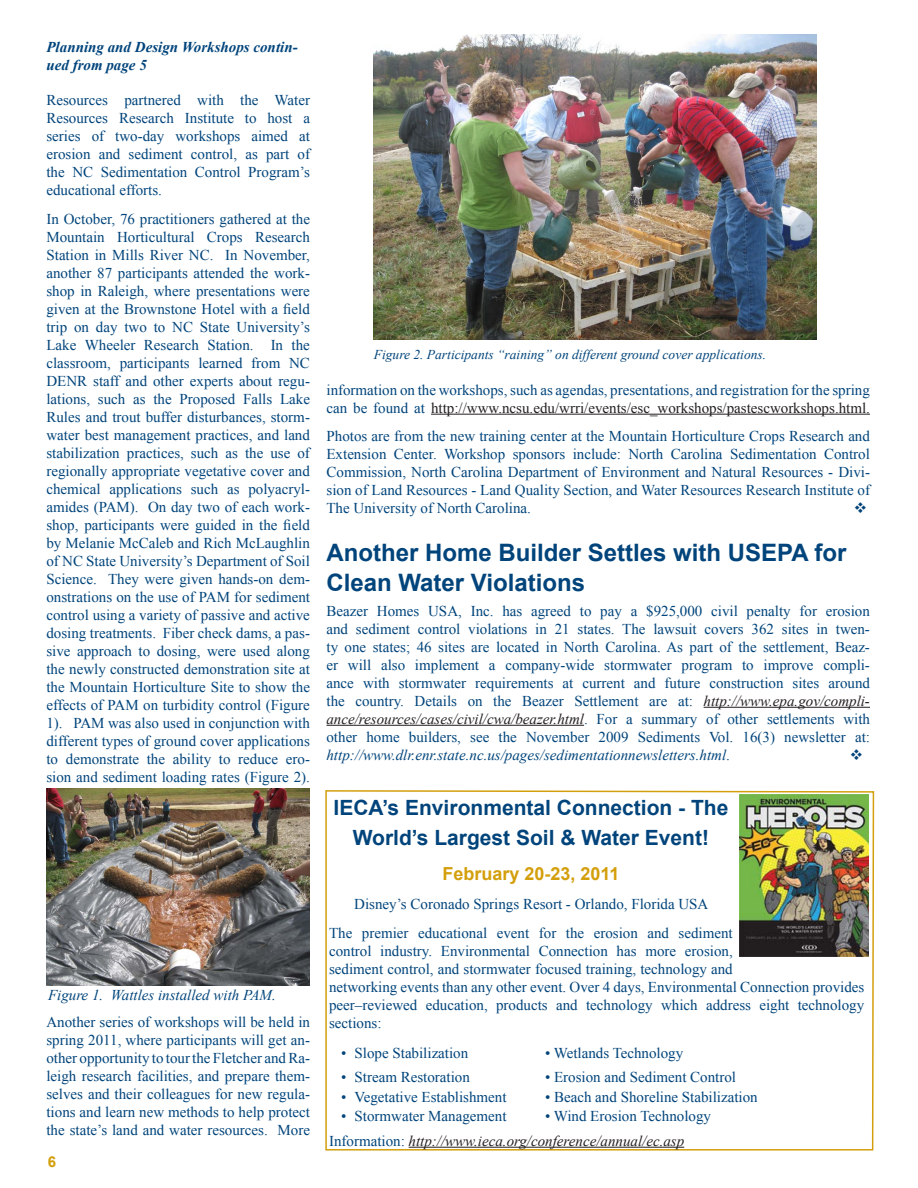
<style>
.page{position:relative;width:918px;height:1188px;background:#fff}
.page>*{position:absolute;margin:0;border:0;box-sizing:border-box;transform-origin:0 0}
.Heading_4{font:700 24px/30px "Arial";color:#00447b}
.Heading_4-2{font:700 21px/30px "Arial";color:#00447b;text-align:center}
.Boby_Text{font:700 18px "Arial";color:#d49f0c}
.Boby_Text_Sediments{font:15px/18px "Times New Roman";color:#00447b;text-align:justify}
.Boby_Text-2{font:15px/18px "Times New Roman";color:#00447b}
.Bullet{font:15px "Times New Roman";color:#00447b}
.Boby_Text-3{font:italic 15px "Times New Roman";color:#231f20}
.t1{font:italic 700 15px/18px "Times New Roman";color:#00447b}
.t2{font:italic 15px "Times New Roman";color:#00447b}
.t3{font:700 15px "Arial";color:#d49f0c}
.t4{font:italic 13.5px "Times New Roman";color:#00447b}
.s1{color:#231f20}
.s2{font-style:italic;color:#231f20}
.s3{font-style:italic}
.s4{font-style:normal;color:#00447b}
</style>
<div class="page">
<hr style="left:431px;top:414px;width:439px;height:1px;background:#231f20">
<hr style="left:704px;top:707px;width:166px;height:1px;background:#231f20">
<hr style="left:327px;top:725px;width:257px;height:1px;background:#231f20">
<img style="left:46px;top:788px;width:264px;height:198px">
<svg style="left:325px;top:790px;width:550px;height:361px"></svg>
<img style="left:740px;top:794px;width:129px;height:162px">
<hr style="left:409px;top:1147px;width:275px;height:1px;background:#231f20">
<img style="left:374px;top:35px;width:442px;height:304px">
<p class="t1" style="left:46px;top:38px;width:253px">Planning and Design Workshops contin&shy;ued from page 5</p>
<p class="Boby_Text_Sediments" style="left:46px;top:91px;width:265px">Resources partnered with the Water Resources Research Institute to host a series of two-day workshops aimed at erosion and sediment control, as part of the NC Sedimentation Control Program’s educational efforts.</p>
<p class="Boby_Text_Sediments" style="left:46px;top:209px;width:265px">In October, 76 practitioners gathered at the Mountain Horticultural Crops Research Station in Mills River NC. In November, another 87 participants attended the work&shy;shop in Raleigh, where presentations were given at the Brownstone Hotel with a field trip on day two to NC State University’s Lake Wheeler Research Station. In the classroom, participants learned from NC DENR staff and other experts about regu&shy;lations, such as the Proposed Falls Lake Rules and trout buffer disturbances, storm&shy;water best management practices, and land stabilization practices, such as the use of regionally appropriate vegetative cover and chemical applications such as polyacryl&shy;amides (PAM). On day two of each work&shy;shop, participants were guided in the field by Melanie McCaleb and Rich McLaughlin of NC State University’s Department of Soil Science. They were given hands-on dem&shy;onstrations on the use of PAM for sediment control using a variety of passive and active dosing treatments. Fiber check dams, a pas&shy;sive approach to dosing, were used along the newly constructed demonstration site at the Mountain Horticulture Site to show the effects of PAM on turbidity control (Figure 1). PAM was also used in conjunction with different types of ground cover applications to demonstrate the ability to reduce ero&shy;sion and sediment loading rates (Figure 2).</p>
<p class="t2" style="left:48px;top:985px;width:229px">Figure 1. Wattles installed with PAM.</p>
<p class="Boby_Text_Sediments" style="left:46px;top:1012px;width:265px">Another series of workshops will be held in spring 2011, where participants will get an&shy;other opportunity to tour the Fletcher and Ra&shy;leigh research facilities, and prepare them&shy;selves and their colleagues for new regula&shy;tions and learn new methods to help protect the state’s land and water resources. More</p>
<p class="t3" style="left:48px;top:1151px;width:10px">6</p>
<p class="t4" style="left:374px;top:345px;width:394px">Figure 2. Participants “raining” on different ground cover applications.</p>
<p class="Boby_Text_Sediments" style="left:327px;top:380px;width:545px">information on the workshops, such as agendas, presentations, and registration for the spring can be found at <span class="s1">http://www.ncsu.edu/wrri/events/esc_workshops/pastescworkshops.html.</span></p>
<p class="Boby_Text_Sediments" style="left:327px;top:427px;width:545px">Photos are from the new training center at the Mountain Horticulture Crops Research and Extension Center. Workshop sponsors include: North Carolina Sedimentation Control Commission, North Carolina Department of Environment and Natural Resources - Divi&shy;sion of Land Resources - Land Quality Section, and Water Resources Research Institute of The University of North Carolina.</p>
<p class="Heading_4" style="left:326px;top:538px;width:522px">Another Home Builder Settles with USEPA for<br>Clean Water Violations</p>
<p class="Boby_Text_Sediments" style="left:326px;top:601px;width:545px">Beazer Homes USA, Inc. has agreed to pay a $925,000 civil penalty for erosion and sediment control violations in 21 states. The lawsuit covers 362 sites in twen&shy;ty one states; 46 sites are located in North Carolina. As part of the settlement, Beaz&shy;er will also implement a company-wide stormwater program to improve compli&shy;ance with stormwater requirements at current and future construction sites around the country. Details on the Beazer Settlement are at: <span class="s2">http://www.epa.gov/compli&shy;ance/resources/cases/civil/cwa/beazer.html</span>. For a summary of other settlements with other home builders, see the November 2009 Sediments Vol. 16(3) newsletter at: <span class="s3">http://www.dlr.enr.state.nc.us/pages/sedimentationnewsletters.html</span>.</p>
<p class="Heading_4-2" style="left:334px;top:793px;width:396px">IECA’s Environmental Connection - The<br>World’s Largest Soil &amp; Water Event!</p>
<p class="Boby_Text" style="left:442px;top:862px;width:179px">February 20-23, 2011</p>
<p class="Boby_Text-2" style="left:354px;top:895px;width:356px">Disney’s Coronado Springs Resort - Orlando, Florida USA</p>
<p class="Boby_Text-2" style="left:329px;top:924px;width:537px">The premier educational event for the erosion and sediment<br>control industry. Environmental Connection has more erosion,<br>sediment control, and stormwater focused training, technology and<br>networking events than any other event. Over 4 days, Environmental Connection provides peer–reviewed education, products and technology which address eight technology sections:</p>
<p class="Bullet" style="left:341px;top:1043px;width:129px">• Slope Stabilization</p>
<p class="Bullet" style="left:545px;top:1043px;width:140px">• Wetlands Technology</p>
<p class="Bullet" style="left:341px;top:1067px;width:130px">• Stream Restoration</p>
<p class="Bullet" style="left:545px;top:1067px;width:193px">• Erosion and Sediment Control</p>
<p class="Bullet" style="left:341px;top:1087px;width:167px">• Vegetative Establishment</p>
<p class="Bullet" style="left:545px;top:1087px;width:214px">• Beach and Shoreline Stabilization</p>
<p class="Bullet" style="left:341px;top:1106px;width:167px">• Stormwater Management</p>
<p class="Bullet" style="left:545px;top:1106px;width:167px">• Wind Erosion Technology</p>
<p class="Boby_Text-3" style="left:329px;top:1130px;width:357px"><span class="s4">Information:</span> http://www.ieca.org/conference/annual/ec.asp</p>
</div>
